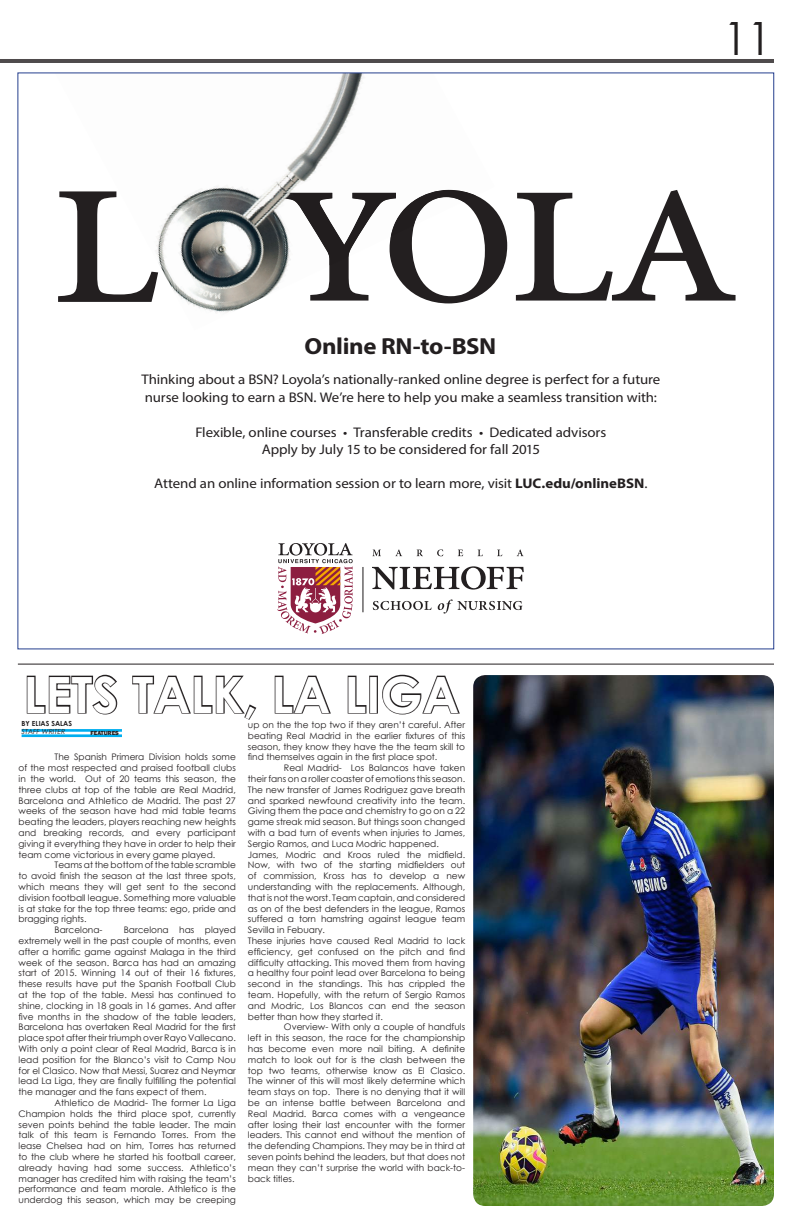
<style>
.page{position:relative;width:792px;height:1224px;background:#fff}
.page>*{position:absolute;margin:0;border:0;box-sizing:border-box;transform-origin:0 0}
.t1{font:700 50px "Century Gothic";color:#fff}
.t2{font:45.9px "Century Gothic";color:#231f20}
.t3{font:700 23.3px "Myriad Pro";letter-spacing:-.015em;color:#231f20;scale:1.06 1}
.t4{font:14px/17.5px "Myriad Pro";letter-spacing:-.01em;color:#231f20;scale:1.06 1}
.t5{font:9px/10.8px "Century Gothic";color:#231f20;text-align:justify}
.t6{font:700 7px "Century Gothic";color:#231f20}
.t7{font:italic 7px "Century Gothic";color:#231f20}
.t8{font:800 6px "Franklin Gothic";color:#231f20}
.s1{font-weight:700}
</style>
<div class="page">
<hr style="left:0;top:59px;width:774px;height:4px;background:#4f4b4c">
<svg style="left:58px;top:191px;width:5px;height:111px"></svg>
<svg style="left:495px;top:210px;width:12px;height:72px"></svg>
<svg style="left:516px;top:190px;width:220px;height:111px"></svg>
<img style="left:63px;top:75px;width:432px;height:238px">
<img style="left:63px;top:75px;width:32px;height:13px">
<img style="left:283px;top:193px;width:113px;height:73px">
<img style="left:391px;top:190px;width:85px;height:46px">
<hr style="left:363px;top:567px;width:1px;height:45px;background:#231f20">
<svg style="left:277px;top:543px;width:76px;height:91px"></svg>
<svg style="left:373px;top:601px;width:59px;height:9px"></svg>
<svg style="left:438px;top:599px;width:84px;height:15px"></svg>
<svg style="left:372px;top:566px;width:152px;height:24px"></svg>
<svg style="left:372px;top:550px;width:9px;height:6px"></svg>
<svg style="left:395px;top:549px;width:7px;height:7px"></svg>
<svg style="left:417px;top:550px;width:6px;height:6px"></svg>
<svg style="left:437px;top:549px;width:6px;height:7px"></svg>
<svg style="left:458px;top:550px;width:5px;height:6px"></svg>
<svg style="left:478px;top:550px;width:5px;height:6px"></svg>
<svg style="left:497px;top:550px;width:5px;height:6px"></svg>
<svg style="left:517px;top:549px;width:6px;height:7px"></svg>
<hr style="left:18px;top:664px;width:756px;height:1px;background:#231f20">
<svg style="left:26px;top:674px;width:92px;height:41px"></svg>
<svg style="left:132px;top:675px;width:125px;height:45px"></svg>
<svg style="left:274px;top:675px;width:57px;height:39px"></svg>
<svg style="left:347px;top:675px;width:20px;height:39px"></svg>
<div style="left:369px;top:676px;width:9px;height:38px;border:2px solid #231f20"></div>
<svg style="left:382px;top:674px;width:78px;height:41px"></svg>
<hr style="left:22px;top:729px;width:100px;height:3px;background:#00aeef">
<hr style="left:22px;top:734px;width:100px;height:3px;background:#00aeef">
<img style="left:473px;top:675px;width:301px;height:531px">
<h2 class="t2" style="left:723px;top:6px;width:50px">11</h2>
<h3 class="t3" style="left:305px;top:330px;width:182px">Online RN-to-BSN</h3>
<h3 class="t4" style="left:141px;top:370px;width:491px">Thinking about a BSN? Loyola’s nationally-ranked online degree is perfect for a future nurse looking to earn a BSN. We’re here to help you make a seamless transition with:</h3>
<h3 class="t4" style="left:195px;top:423px;width:389px;text-align:center">Flexible, online courses • Transferable credits • Dedicated advisors<br>Apply by July 15 to be considered for fall 2015</h3>
<h3 class="t4" style="left:154px;top:474px;width:467px">Attend an online information session or to learn more, visit <span class="s1">LUC.edu/onlineBSN</span>.</h3>
<h1 class="t1" style="left:24px;top:656px;width:438px">LETS TALK, LA LIGA</h1>
<p class="t7" style="left:22px;top:727px;width:45px">STAFF WRITER</p>
<p class="t8" style="left:91px;top:729px;width:30px">FEATURES</p>
<p class="t5" style="left:19px;top:752px;width:219px;text-indent:36px">The Spanish Primera Division holds some of the most respected and praised football clubs in the world. Out of 20 teams this season, the three clubs at top of the table are Real Madrid, Barcelona and Athletico de Madrid. The past 27 weeks of the season have had mid table teams beating the leaders, players reaching new heights and breaking records, and every participant giving it everything they have in order to help their team come victorious in every game played.</p>
<p class="t5" style="left:55px;top:860px;width:183px">Teams at the bottom of the table scramble</p>
<p class="t5" style="left:19px;top:870px;width:219px">to avoid finish the season at the last three spots,</p>
<p class="t5" style="left:19px;top:881px;width:219px">which means they will get sent to the second</p>
<p class="t5" style="left:19px;top:892px;width:219px">division football league. Something more valuable</p>
<p class="t5" style="left:19px;top:903px;width:219px">is at stake for the top three teams: ego, pride and</p>
<p class="t5" style="left:19px;top:914px;width:70px">bragging rights.</p>
<p class="t5" style="left:55px;top:924px;width:50px">Barcelona-</p>
<p class="t5" style="left:248px;top:719px;width:219px">up on the the top two if they aren’t careful. After</p>
<p class="t5" style="left:248px;top:730px;width:219px">beating Real Madrid in the earlier fixtures of this</p>
<p class="t5" style="left:248px;top:741px;width:219px">season, they know they have the the team skill to</p>
<p class="t5" style="left:248px;top:752px;width:191px">find themselves again in the first place spot.</p>
<p class="t5" style="left:284px;top:762px;width:183px">Real Madrid- Los Balancos have taken</p>
<p class="t5" style="left:248px;top:773px;width:219px">their fans on a roller coaster of emotions this season.</p>
<p class="t5" style="left:248px;top:784px;width:219px">The new transfer of James Rodriguez gave breath</p>
<p class="t5" style="left:248px;top:795px;width:219px">and sparked newfound creativity into the team.</p>
<p class="t5" style="left:248px;top:806px;width:219px">Giving them the pace and chemistry to go on a 22</p>
<p class="t5" style="left:248px;top:816px;width:219px">game streak mid season. But things soon changed</p>
<p class="t5" style="left:248px;top:827px;width:219px">with a bad turn of events when injuries to James,</p>
<p class="t5" style="left:248px;top:838px;width:193px">Sergio Ramos, and Luca Modric happened.</p>
<p class="t5" style="left:248px;top:849px;width:219px">James, Modric and Kroos ruled the midfield.</p>
<p class="t5" style="left:248px;top:860px;width:219px">Now, with two of the starting midfielders out</p>
<p class="t5" style="left:248px;top:870px;width:219px">of commission, Kross has to develop a new</p>
<p class="t5" style="left:248px;top:881px;width:219px">understanding with the replacements. Although,</p>
<p class="t5" style="left:248px;top:892px;width:219px">that is not the worst. Team captain, and considered</p>
<p class="t5" style="left:248px;top:903px;width:219px">as on of the best defenders in the league, Ramos</p>
<p class="t5" style="left:248px;top:914px;width:219px">suffered a torn hamstring against league team</p>
<p class="t5" style="left:248px;top:924px;width:79px">Sevilla in Febuary.</p>
<p class="t5" style="left:248px;top:935px;width:219px">These injuries have caused Real Madrid to lack</p>
<p class="t5" style="left:248px;top:946px;width:219px">efficiency, get confused on the pitch and find</p>
<p class="t5" style="left:248px;top:957px;width:219px">difficulty attacking. This moved them from having</p>
<p class="t5" style="left:248px;top:968px;width:219px">a healthy four point lead over Barcelona to being</p>
<p class="t5" style="left:248px;top:978px;width:219px">second in the standings. This has crippled the</p>
<p class="t5" style="left:248px;top:989px;width:219px">team. Hopefully, with the return of Sergio Ramos</p>
<p class="t5" style="left:248px;top:1000px;width:219px">and Modric, Los Blancos can end the season</p>
<p class="t5" style="left:248px;top:1011px;width:137px">better than how they started it.</p>
<p class="t5" style="left:284px;top:1022px;width:183px">Overview- With only a couple of handfuls</p>
<p class="t5" style="left:248px;top:1032px;width:219px">left in this season, the race for the championship</p>
<p class="t5" style="left:248px;top:1043px;width:219px">has become even more nail biting. A definite</p>
<p class="t5" style="left:248px;top:1054px;width:219px">match to look out for is the clash between the</p>
<p class="t5" style="left:248px;top:1065px;width:219px">top two teams, otherwise know as El Clasico.</p>
<p class="t5" style="left:248px;top:1076px;width:219px">The winner of this will most likely determine which</p>
<p class="t5" style="left:248px;top:1086px;width:219px">team stays on top. There is no denying that it will</p>
<p class="t5" style="left:248px;top:1097px;width:219px">be an intense battle between Barcelona and</p>
<p class="t5" style="left:248px;top:1108px;width:219px">Real Madrid. Barca comes with a vengeance</p>
<p class="t5" style="left:248px;top:1119px;width:219px">after losing their last encounter with the former</p>
<p class="t5" style="left:248px;top:1130px;width:219px">leaders. This cannot end without the mention of</p>
<p class="t5" style="left:248px;top:1140px;width:219px">the defending Champions. They may be in third at</p>
<p class="t5" style="left:248px;top:1151px;width:219px">seven points behind the leaders, but that does not</p>
<p class="t5" style="left:248px;top:1162px;width:219px">mean they can’t surprise the world with back-to-</p>
<p class="t5" style="left:248px;top:1173px;width:48px">back titles.</p>
<p class="t6" style="left:22px;top:719px;width:52px">BY ELIAS SALAS</p>
<p class="t5" style="left:19px;top:924px;width:219px;text-indent:105px">Barcelona has played extremely well in the past couple of months, even after a horrific game against Malaga in the third week of the season. Barca has had an amazing start of 2015. Winning 14 out of their 16 fixtures, these results have put the Spanish Football Club at the top of the table. Messi has continued to shine, clocking in 18 goals in 16 games. And after five months in the shadow of the table leaders, Barcelona has overtaken Real Madrid for the first place spot after their triumph over Rayo Vallecano.<br>With only a point clear of Real Madrid, Barca is in lead position for the Blanco’s visit to Camp Nou for el Clasico. Now that Messi, Suarez and Neymar lead La Liga, they are finally fulfilling the potential the manager and the fans expect of them.</p>
<p class="t5" style="left:19px;top:1097px;width:219px;text-indent:36px">Athletico de Madrid- The former La Liga Champion holds the third place spot, currently seven points behind the table leader. The main talk of this team is Fernando Torres. From the lease Chelsea had on him, Torres has returned to the club where he started his football career, already having had some success. Athletico’s manager has credited him with raising the team’s performance and team morale. Athletico is the underdog this season, which may be creeping</p>
</div>
